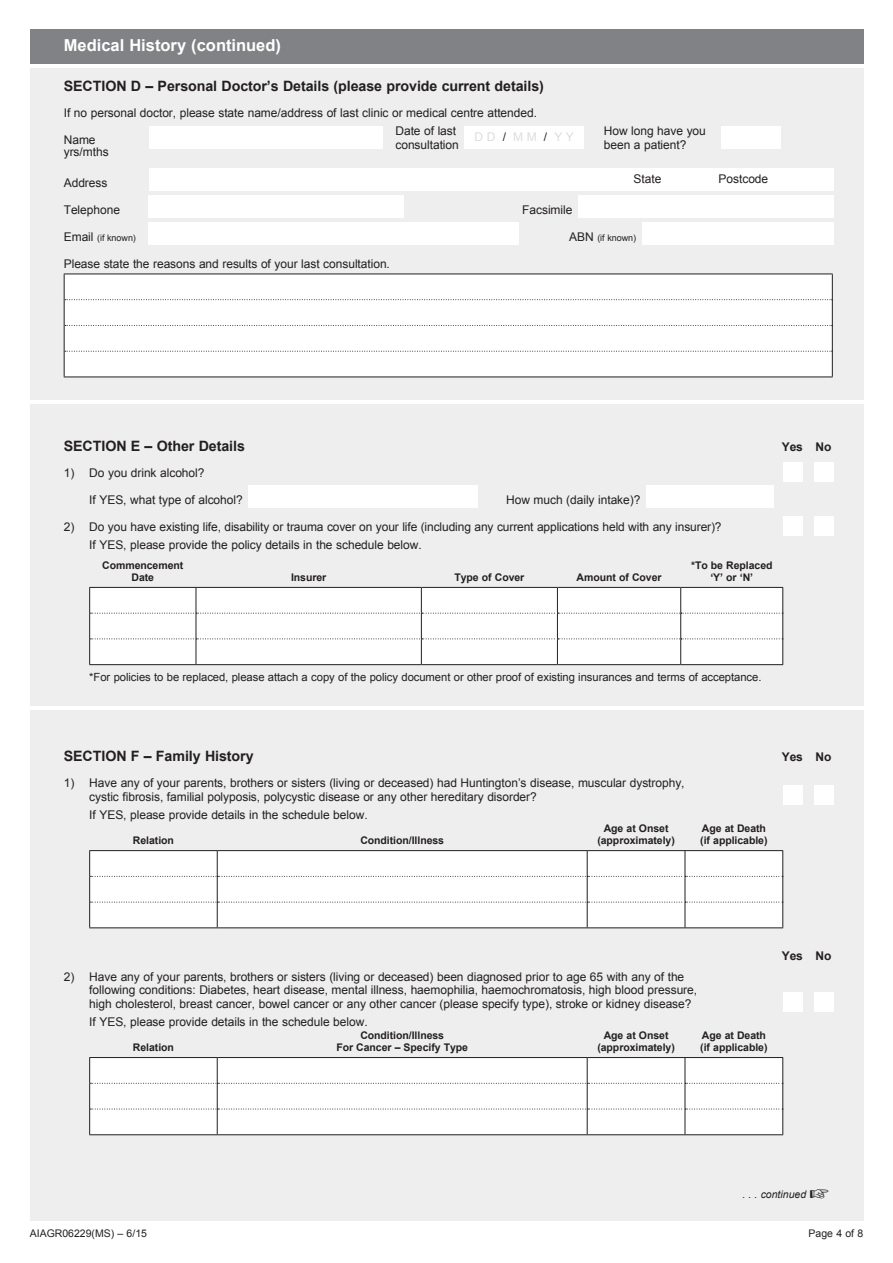
<style>
.page{position:relative;width:893px;height:1263px;background:#fff}
.page>*{position:absolute;margin:0;border:0;box-sizing:border-box;transform-origin:0 0}
.t1{font:700 16.5px "Arial";color:#fff}
.t2{font:700 14.25px "Arial";letter-spacing:-.005em;color:#231f20}
.t3{font:12px/13.5px "Arial";letter-spacing:-.005em;color:#231f20}
.t4{font:700 12px "Arial";letter-spacing:-.005em;color:#231f20}
.t5{font:12px "Arial";color:#dcdddf}
.t6{font:11.25px "Arial";letter-spacing:-.005em;color:#231f20}
.t7{font:700 10.5px/12px "Arial";letter-spacing:-.005em;color:#231f20;text-align:center}
.t8{font:10.5px "Arial";color:#231f20}
.t9{font:italic 10.5px "Arial";color:#231f20}
.t10{font:9px "Arial";letter-spacing:-.005em;color:#231f20}
.s1{color:#231f20}
.s2{font-size:12px}
</style>
<div class="page">
<div style="left:30px;top:68px;width:833px;height:332px;background:#eeeeef"></div>
<div style="left:30px;top:404px;width:833px;height:302px;background:#eeeeef"></div>
<div style="left:30px;top:710px;width:833px;height:510px;background:#eeeeef"></div>
<div style="left:30px;top:30px;width:833px;height:34px;background:#808285"></div>
<div style="left:149px;top:127px;width:234px;height:22px;background:#fff"></div>
<div style="left:465px;top:127px;width:119px;height:22px;background:#fff"></div>
<div style="left:721px;top:127px;width:59px;height:22px;background:#fff"></div>
<div style="left:149px;top:168px;width:684px;height:22px;background:#fff"></div>
<div style="left:149px;top:195px;width:255px;height:22px;background:#fff"></div>
<div style="left:578px;top:195px;width:255px;height:22px;background:#fff"></div>
<div style="left:149px;top:222px;width:370px;height:22px;background:#fff"></div>
<div style="left:642px;top:222px;width:191px;height:22px;background:#fff"></div>
<div style="left:64px;top:274px;width:769px;height:103px;background:#fff"></div>
<hr style="left:64px;top:377px;width:769px;height:1px;background:#231f20">
<div style="left:783px;top:462px;width:19px;height:19px;background:#fff"></div>
<div style="left:814px;top:462px;width:19px;height:19px;background:#fff"></div>
<div style="left:249px;top:486px;width:229px;height:22px;background:#fff"></div>
<div style="left:646px;top:486px;width:128px;height:22px;background:#fff"></div>
<div style="left:783px;top:516px;width:19px;height:19px;background:#fff"></div>
<div style="left:814px;top:516px;width:19px;height:19px;background:#fff"></div>
<hr style="left:89px;top:587px;width:107px;height:1px;background:#231f20">
<hr style="left:196px;top:587px;width:225px;height:1px;background:#231f20">
<hr style="left:421px;top:587px;width:136px;height:1px;background:#231f20">
<hr style="left:557px;top:587px;width:124px;height:1px;background:#231f20">
<hr style="left:681px;top:587px;width:102px;height:1px;background:#231f20">
<hr style="left:89px;top:664px;width:107px;height:1px;background:#231f20">
<hr style="left:196px;top:664px;width:225px;height:1px;background:#231f20">
<hr style="left:421px;top:664px;width:136px;height:1px;background:#231f20">
<hr style="left:557px;top:664px;width:124px;height:1px;background:#231f20">
<hr style="left:681px;top:664px;width:102px;height:1px;background:#231f20">
<div style="left:89px;top:588px;width:694px;height:76px;background:#fff"></div>
<div style="left:783px;top:785px;width:19px;height:19px;background:#fff"></div>
<div style="left:814px;top:785px;width:19px;height:19px;background:#fff"></div>
<hr style="left:89px;top:850px;width:128px;height:1px;background:#231f20">
<hr style="left:217px;top:850px;width:370px;height:1px;background:#231f20">
<hr style="left:587px;top:850px;width:98px;height:1px;background:#231f20">
<hr style="left:685px;top:850px;width:98px;height:1px;background:#231f20">
<hr style="left:89px;top:927px;width:128px;height:1px;background:#231f20">
<hr style="left:217px;top:927px;width:370px;height:1px;background:#231f20">
<hr style="left:587px;top:927px;width:98px;height:1px;background:#231f20">
<hr style="left:685px;top:927px;width:98px;height:1px;background:#231f20">
<div style="left:89px;top:851px;width:694px;height:76px;background:#fff"></div>
<div style="left:783px;top:992px;width:19px;height:19px;background:#fff"></div>
<div style="left:814px;top:992px;width:19px;height:19px;background:#fff"></div>
<hr style="left:89px;top:1057px;width:128px;height:1px;background:#231f20">
<hr style="left:217px;top:1057px;width:370px;height:1px;background:#231f20">
<hr style="left:587px;top:1057px;width:98px;height:1px;background:#231f20">
<hr style="left:685px;top:1057px;width:98px;height:1px;background:#231f20">
<hr style="left:89px;top:1134px;width:128px;height:1px;background:#231f20">
<hr style="left:217px;top:1134px;width:370px;height:1px;background:#231f20">
<hr style="left:587px;top:1134px;width:98px;height:1px;background:#231f20">
<hr style="left:685px;top:1134px;width:98px;height:1px;background:#231f20">
<div style="left:89px;top:1058px;width:694px;height:76px;background:#fff"></div>
<h1 class="t1" style="left:64px;top:35px;width:219px">Medical History (continued)</h1>
<p class="t2" style="left:64px;top:77px;width:482px">SECTION D – Personal Doctor’s Details (please provide current details)</p>
<p class="t3" style="left:395px;top:104px;width:143px;line-height:18px;text-indent:-332px">If no personal doctor, please state name/address of last clinic or medical centre attended.<br>Date of last</p>
<p class="t3" style="left:604px;top:125px;width:104px">How long have you</p>
<p class="t5" style="left:475px;top:129px;width:101px">D D <span class="s1">/</span> M M <span class="s1">/</span> Y Y</p>
<p class="t3" style="left:64px;top:134px;width:33px">Name</p>
<p class="t3" style="left:604px;top:138px;width:84px">been a patient?</p>
<p class="t3" style="left:395px;top:138px;width:65px">consultation</p>
<p class="t3" style="left:64px;top:146px;width:46px">yrs/mths</p>
<p class="t3" style="left:64px;top:176px;width:45px">Address</p>
<p class="t3" style="left:634px;top:172px;width:29px">State</p>
<p class="t3" style="left:719px;top:172px;width:51px">Postcode</p>
<p class="t3" style="left:64px;top:203px;width:58px">Telephone</p>
<p class="t3" style="left:522px;top:203px;width:52px">Facsimile</p>
<p class="t10" style="left:64px;top:231px;width:74px"><span class="s2">Email</span> (if known)</p>
<p class="t10" style="left:569px;top:231px;width:68px"><span class="s2">ABN</span> (if known)</p>
<p class="t3" style="left:64px;top:257px;width:328px">Please state the reasons and results of your last consultation.</p>
<p class="t2" style="left:64px;top:437px;width:183px">SECTION E – Other Details</p>
<p class="t4" style="left:782px;top:439px;width:51px">Yes No</p>
<p class="t3" style="left:64px;top:466px;width:142px">1) Do you drink alcohol?</p>
<p class="t3" style="left:89px;top:493px;width:155px">If YES, what type of alcohol?</p>
<p class="t3" style="left:506px;top:493px;width:136px">How much (daily intake)?</p>
<p class="t3" style="left:89px;top:518px;width:634px;line-height:18px;text-indent:-26px">2) Do you have existing life, disability or trauma cover on your life (including any current applications held with any insurer)?<br>If YES, please provide the policy details in the schedule below.</p>
<p class="t7" style="left:102px;top:560px;width:83px">Commencement<br>Date</p>
<p class="t7" style="left:691px;top:560px;width:83px">*To be Replaced ‘Y’ or ‘N’</p>
<p class="t7" style="left:291px;top:572px;width:37px">Insurer</p>
<p class="t7" style="left:454px;top:572px;width:71px">Type of Cover</p>
<p class="t7" style="left:577px;top:572px;width:87px">Amount of Cover</p>
<p class="t6" style="left:89px;top:670px;width:674px">*For policies to be replaced, please attach a copy of the policy document or other proof of existing insurances and terms of acceptance.</p>
<p class="t2" style="left:64px;top:746px;width:191px">SECTION F – Family History</p>
<p class="t4" style="left:782px;top:749px;width:51px">Yes No</p>
<p class="t3" style="left:89px;top:776px;width:597px;text-indent:-26px">1) Have any of your parents, brothers or sisters (living or deceased) had Huntington’s disease, muscular dystrophy, cystic fibrosis, familial polyposis, polycystic disease or any other hereditary disorder?</p>
<p class="t3" style="left:89px;top:808px;width:280px">If YES, please provide details in the schedule below.</p>
<p class="t7" style="left:133px;top:835px;width:43px">Relation</p>
<p class="t7" style="left:360px;top:835px;width:85px">Condition/Illness</p>
<p class="t7" style="left:597px;top:823px;width:79px">Age at Onset (approximately)</p>
<p class="t7" style="left:700px;top:823px;width:69px;text-align:left">Age at Death (if applicable)</p>
<p class="t3" style="left:89px;top:970px;width:609px;text-indent:-26px">2) Have any of your parents, brothers or sisters (living or deceased) been diagnosed prior to age 65 with any of the following conditions: Diabetes, heart disease, mental illness, haemophilia, haemochromatosis, high blood pressure, high cholesterol, breast cancer, bowel cancer or any other cancer (please specify type), stroke or kidney disease?</p>
<p class="t3" style="left:89px;top:1015px;width:280px">If YES, please provide details in the schedule below.</p>
<p class="t7" style="left:133px;top:1042px;width:43px">Relation</p>
<p class="t7" style="left:336px;top:1030px;width:133px">Condition/Illness<br>For Cancer – Specify Type</p>
<p class="t7" style="left:597px;top:1030px;width:79px">Age at Onset (approximately)</p>
<p class="t7" style="left:700px;top:1030px;width:69px;text-align:left">Age at Death (if applicable)</p>
<p class="t4" style="left:782px;top:947px;width:51px">Yes No</p>
<p class="t9" style="left:742px;top:1188px;width:65px">. . . continued</p>
<p class="t8" style="left:30px;top:1227px;width:119px">AIAGR06229(MS) – 6/15</p>
<p class="t8" style="left:809px;top:1227px;width:56px">Page 4 of 8</p>
</div>
